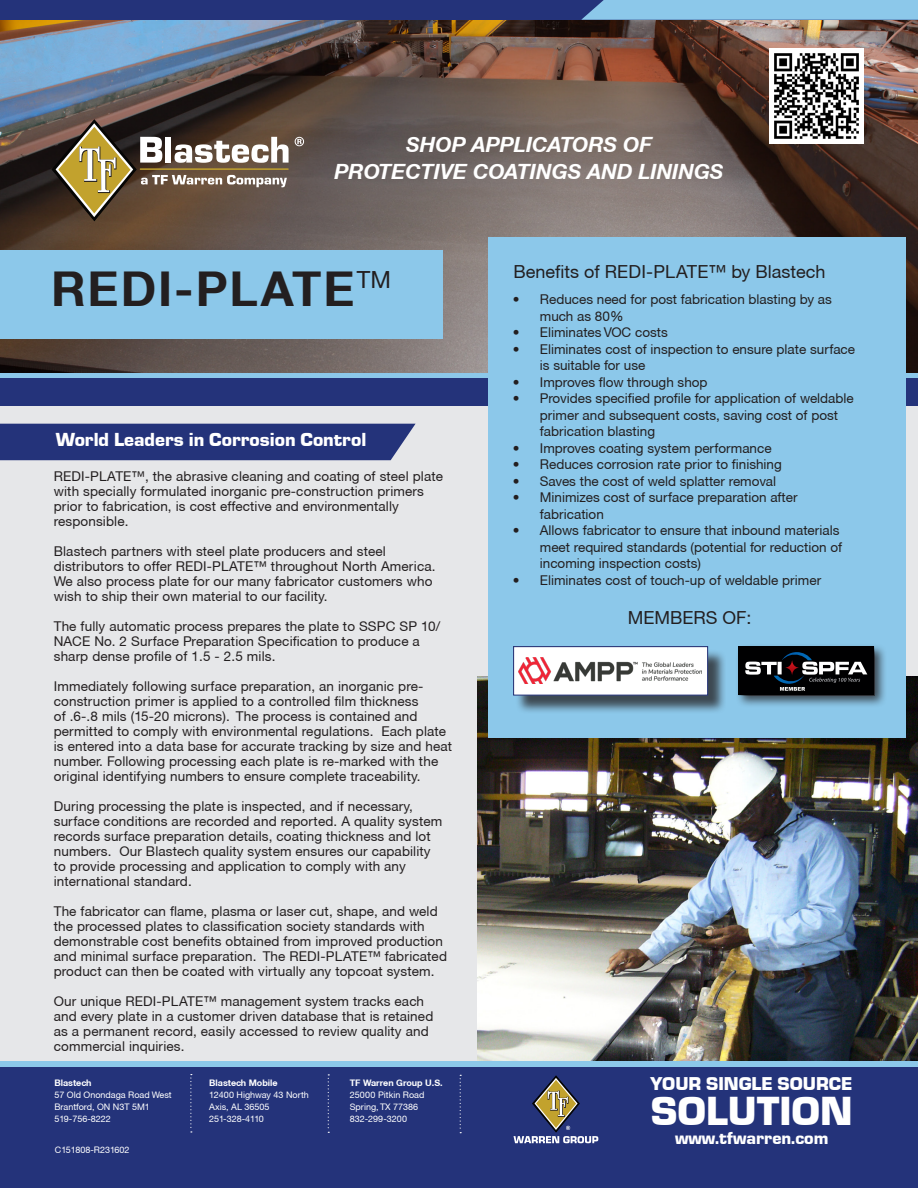
<style>
.page{position:relative;width:918px;height:1188px;background:#fff}
.page>*{position:absolute;margin:0;border:0;box-sizing:border-box;transform-origin:0 0}
.t1{font:700 48px "Helvetica Neue CE";letter-spacing:.04em;color:#231f20}
.t2{font:900 42px "Eurostile Becker";color:#fff}
.t3{font:23.55px "Helvetica Neue CE";color:#231f20}
.t4{font:italic 700 21px/27px "Helvetica Neue CE";color:#fff;text-align:center}
.Title_Content{font:900 19.5px "Eurostile Becker";color:#fff}
.t5{font:900 19.2px "Eurostile Becker";color:#fff}
.t6{font:18px "Helvetica Neue CE";color:#231f20}
.t7{font:900 18px "Eurostile Becker";color:#fff}
.t8{font:13.5px/15px "Helvetica Neue CE";letter-spacing:.01em;color:#231f20}
.t9{font:9px/12px "Helvetica Neue CE";color:#fff}
.t10{font:700 9px "Helvetica Neue CE";color:#fff}
</style>
<div class="page">
<div style="left:0;top:394px;width:918px;height:694px;background:#e6e7e9"></div>
<img style="left:477px;top:677px;width:441px;height:384px">
<img style="left:0;top:20px;width:918px;height:353px">
<div style="left:0;top:1066px;width:918px;height:122px;background:#24337a"></div>
<svg style="left:514px;top:1076px;width:84px;height:67px"></svg>
<div style="left:0;top:1061px;width:918px;height:6px;background:#8cc8ea"></div>
<svg style="left:190px;top:1074px;width:2px;height:59px"></svg>
<svg style="left:328px;top:1074px;width:1px;height:59px"></svg>
<svg style="left:460px;top:1075px;width:1px;height:58px"></svg>
<div style="left:0;top:0;width:918px;height:20px;background:#24337a"></div>
<svg style="left:581px;top:0;width:337px;height:20px;background:#87c0e4"></svg>
<div style="left:0;top:373px;width:918px;height:6px;background:#8cc8ea"></div>
<div style="left:0;top:379px;width:918px;height:27px;background:#24337a"></div>
<div style="left:488px;top:237px;width:418px;height:500px;background:#8cc8ea"></div>
<div style="left:0;top:424px;width:416px;height:36px;background:#24337a"></div>
<div style="left:0;top:250px;width:442px;height:89px;background:#8cc8ea"></div>
<div style="left:735px;top:643px;width:152px;height:66px;background:#231f20;opacity:.75"></div>
<div style="left:738px;top:646px;width:136px;height:49px;background:#000001"></div>
<svg style="left:745px;top:652px;width:122px;height:39px"></svg>
<svg style="left:52px;top:120px;width:237px;height:101px;background:#786650"></svg>
<svg style="left:295px;top:137px;width:9px;height:9px"></svg>
<div style="left:516px;top:649px;width:210px;height:65px;background:#231f20;opacity:.75"></div>
<div style="left:513px;top:646px;width:195px;height:49px;background:#fff;border:1px solid #24337a"></div>
<img style="left:518px;top:657px;width:183px;height:26px">
<img style="left:769px;top:49px;width:95px;height:94px">
<p class="t4" style="left:335px;top:132px;width:391px">SHOP APPLICATORS OF<br>PROTECTIVE COATINGS AND LININGS</p>
<p class="t3" style="left:357px;top:265px;width:36px">TM</p>
<p class="t1" style="left:51px;top:260px;width:305px">REDI-PLATE</p>
<p class="Title_Content" style="left:56px;top:429px;width:312px">World Leaders in Corrosion Control</p>
<p class="t8" style="left:54px;top:469px;width:391px">REDI-PLATE™, the abrasive cleaning and coating of steel plate with specially formulated inorganic pre-construction primers prior to fabrication, is cost effective and environmentally responsible.</p>
<p class="t8" style="left:54px;top:544px;width:383px">Blastech partners with steel plate producers and steel distributors to offer REDI-PLATE™ throughout North America.<br>We also process plate for our many fabricator customers who wish to ship their own material to our facility.</p>
<p class="t8" style="left:54px;top:619px;width:388px">The fully automatic process prepares the plate to SSPC SP 10/<br>NACE No. 2 Surface Preparation Specification to produce a sharp dense profile of 1.5 - 2.5 mils.</p>
<p class="t8" style="left:54px;top:679px;width:400px">Immediately following surface preparation, an inorganic pre&shy;construction primer is applied to a controlled film thickness<br>of .6-.8 mils (15-20 microns). The process is contained and permitted to comply with environmental regulations. Each plate is entered into a data base for accurate tracking by size and heat number. Following processing each plate is re-marked with the original identifying numbers to ensure complete traceability.</p>
<p class="t8" style="left:54px;top:799px;width:390px">During processing the plate is inspected, and if necessary, surface conditions are recorded and reported. A quality system records surface preparation details, coating thickness and lot numbers. Our Blastech quality system ensures our capability to provide processing and application to comply with any international standard.</p>
<p class="t8" style="left:54px;top:904px;width:395px">The fabricator can flame, plasma or laser cut, shape, and weld the processed plates to classification society standards with demonstrable cost benefits obtained from improved production and minimal surface preparation. The REDI-PLATE™ fabricated product can then be coated with virtually any topcoat system.</p>
<p class="t8" style="left:54px;top:994px;width:381px">Our unique REDI-PLATE™ management system tracks each and every plate in a customer driven database that is retained as a permanent record, easily accessed to review quality and commercial inquiries.</p>
<p class="t10" style="left:54px;top:1077px;width:39px">Blastech</p>
<p class="t9" style="left:54px;top:1089px;width:119px">57 Old Onondaga Road West<br>Brantford, ON N3T 5M1<br>519-756-8222</p>
<p class="t9" style="left:55px;top:1144px;width:76px">C151808-R231602</p>
<p class="t10" style="left:209px;top:1077px;width:70px">Blastech Mobile</p>
<p class="t9" style="left:209px;top:1089px;width:101px">12400 Highway 43 North<br>Axis, AL 36505<br>251-328-4110</p>
<p class="t10" style="left:350px;top:1077px;width:95px">TF Warren Group U.S.</p>
<p class="t9" style="left:350px;top:1089px;width:76px">25000 Pitkin Road<br>Spring, TX 77386<br>832-299-3200</p>
<p class="t6" style="left:513px;top:261px;width:313px">Benefits of REDI-PLATE™ by Blastech</p>
<p class="t8" style="left:540px;top:291px;width:294px;line-height:16.5px;text-indent:-27px">• Reduces need for post fabrication blasting by as much as 80%</p>
<p class="t8" style="left:513px;top:325px;width:157px">• Eliminates VOC costs</p>
<p class="t8" style="left:540px;top:341px;width:317px;line-height:16.5px;text-indent:-27px">• Eliminates cost of inspection to ensure plate surface is suitable for use</p>
<p class="t8" style="left:513px;top:375px;width:196px">• Improves flow through shop</p>
<p class="t8" style="left:540px;top:390px;width:315px;line-height:16.5px;text-indent:-27px">• Provides specified profile for application of weldable primer and subsequent costs, saving cost of post fabrication blasting</p>
<p class="t8" style="left:513px;top:441px;width:260px">• Improves coating system performance</p>
<p class="t8" style="left:513px;top:457px;width:271px">• Reduces corrosion rate prior to finishing</p>
<p class="t8" style="left:513px;top:474px;width:265px">• Saves the cost of weld splatter removal</p>
<p class="t8" style="left:540px;top:489px;width:259px;line-height:16.5px;text-indent:-27px">• Minimizes cost of surface preparation after fabrication</p>
<p class="t8" style="left:540px;top:522px;width:304px;line-height:16.5px;text-indent:-27px">• Allows fabricator to ensure that inbound materials meet required standards (potential for reduction of incoming inspection costs)</p>
<p class="t8" style="left:513px;top:573px;width:310px">• Eliminates cost of touch-up of weldable primer</p>
<p class="t6" style="left:628px;top:607px;width:125px">MEMBERS OF:</p>
<h3 class="t5" style="left:650px;top:1073px;width:203px">YOUR SINGLE SOURCE</h3>
<h2 class="t2" style="left:651px;top:1088px;width:204px">SOLUTION</h2>
<h3 class="t7" style="left:675px;top:1128px;width:155px">www.tfwarren.com</h3>
</div>
